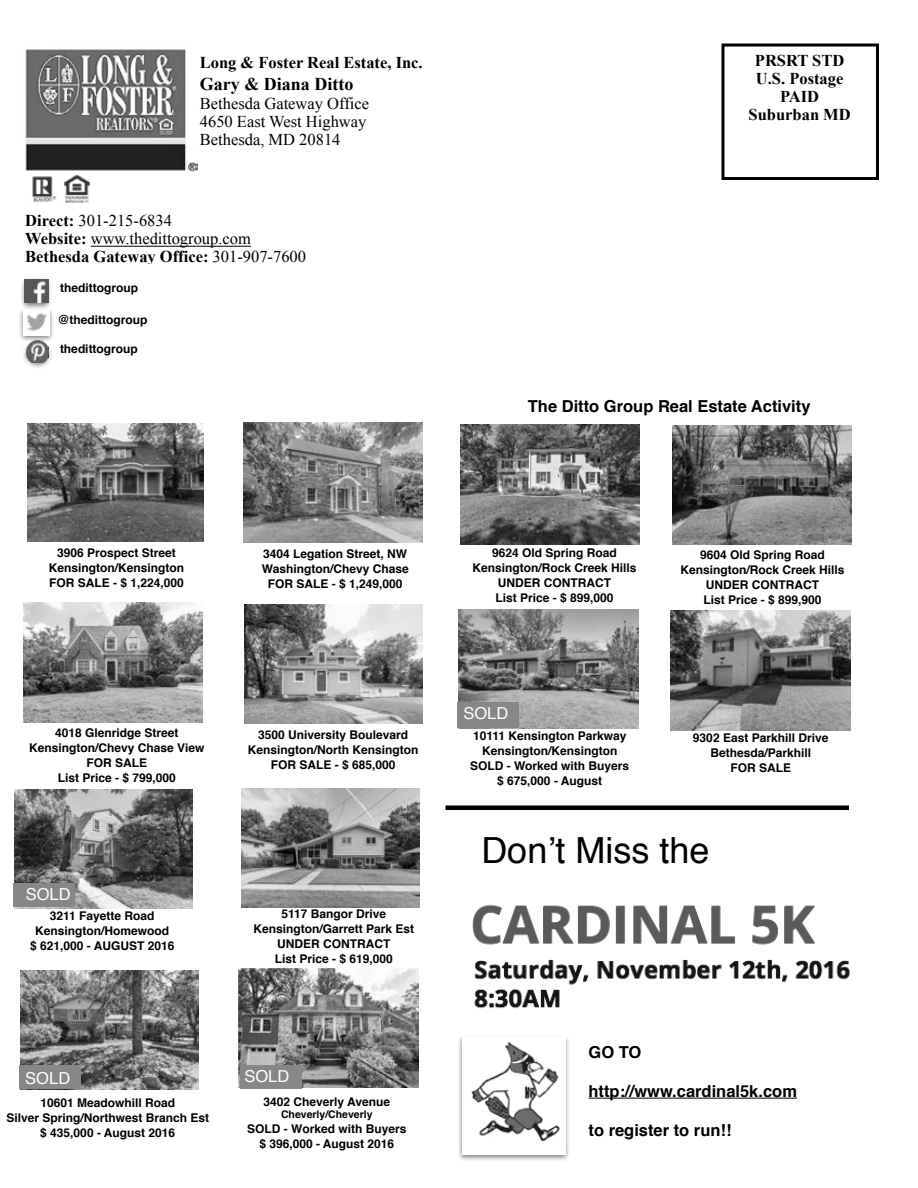
<style>
.page{position:relative;width:918px;height:1188px;background:#fff}
.page>*{position:absolute;margin:0;border:0;box-sizing:border-box;transform-origin:0 0}
.t1{font:36px "Helvetica";color:#000}
.t2{font:700 18px "Times New Roman";color:#000}
.t3{font:16.5px/18px "Times New Roman";color:#000}
.t4{font:700 16.5px "Helvetica";color:#000}
.t5{font:700 16.5px/18px "Times New Roman";color:#000;text-align:center}
.t6{font:16.5px "Helvetica";color:#fff}
.t7{font:700 12px/15px "Helvetica";color:#000;text-align:center}
.t8{font:700 10.5px "Helvetica";color:#000}
.s1{font-weight:700}
</style>
<div class="page">
<img style="left:239px;top:968px;width:180px;height:120px">
<div style="left:240px;top:1065px;width:62px;height:24px;background:#878787"></div>
<img style="left:459px;top:609px;width:179px;height:120px">
<div style="left:458px;top:702px;width:61px;height:26px;background:#878787"></div>
<img style="left:15px;top:789px;width:178px;height:119px">
<div style="left:14px;top:884px;width:61px;height:24px;background:#878787"></div>
<img style="left:25px;top:49px;width:173px;height:123px">
<img style="left:32px;top:174px;width:59px;height:29px">
<hr style="left:91px;top:246px;width:160px;height:1px;background:#000">
<div style="left:722px;top:44px;width:157px;height:136px;border:3px solid #000"></div>
<img style="left:19px;top:311px;width:34px;height:26px">
<img style="left:23px;top:311px;width:27px;height:25px">
<img style="left:21px;top:278px;width:30px;height:33px">
<img style="left:25px;top:279px;width:23px;height:24px">
<img style="left:20px;top:337px;width:32px;height:31px">
<img style="left:26px;top:341px;width:22px;height:22px">
<img style="left:672px;top:425px;width:180px;height:119px">
<img style="left:244px;top:605px;width:179px;height:119px">
<img style="left:20px;top:970px;width:178px;height:119px">
<img style="left:242px;top:789px;width:178px;height:119px">
<img style="left:460px;top:424px;width:180px;height:120px">
<div style="left:20px;top:1065px;width:61px;height:24px;background:#878787"></div>
<img style="left:670px;top:610px;width:180px;height:120px">
<img style="left:23px;top:603px;width:180px;height:120px">
<img style="left:243px;top:423px;width:180px;height:119px">
<img style="left:28px;top:423px;width:175px;height:119px">
<img style="left:458px;top:1037px;width:339px;height:124px">
<img style="left:462px;top:1037px;width:104px;height:118px">
<img style="left:472px;top:904px;width:378px;height:105px">
<hr style="left:589px;top:1098px;width:208px;height:1px;background:#000">
<hr style="left:446px;top:806px;width:403px;height:4px;background:#000">
<h3 class="t5" style="left:200px;top:53px;width:224px">Long &amp; Foster Real Estate, Inc.</h3>
<h2 class="t2" style="left:200px;top:72px;width:155px">Gary &amp; Diana Ditto</h2>
<h3 class="t3" style="left:200px;top:94px;width:171px">Bethesda Gateway Office<br>4650 East West Highway<br>Bethesda, MD 20814</h3>
<h3 class="t3" style="left:25px;top:212px;width:282px"><span class="s1">Direct:</span> 301-215-6834<br><span class="s1">Website:</span> www.thedittogroup.com<br><span class="s1">Bethesda Gateway Office:</span> 301-907-7600</h3>
<p class="t7" style="left:60px;top:281px;width:79px">thedittogroup</p>
<p class="t7" style="left:58px;top:312px;width:91px">@thedittogroup</p>
<p class="t7" style="left:60px;top:341px;width:79px">thedittogroup</p>
<h3 class="t5" style="left:749px;top:51px;width:104px">PRSRT STD<br>U.S. Postage<br>PAID<br>Suburban MD</h3>
<h3 class="t4" style="left:528px;top:393px;width:284px">The Ditto Group Real Estate Activity</h3>
<p class="t7" style="left:49px;top:545px;width:137px">3906 Prospect Street<br>Kensington/Kensington<br>FOR SALE - $ 1,224,000</p>
<p class="t7" style="left:262px;top:546px;width:148px">3404 Legation Street, NW<br>Washington/Chevy Chase<br>FOR SALE - $ 1,249,000</p>
<p class="t7" style="left:29px;top:726px;width:177px">4018 Glenridge Street<br>Kensington/Chevy Chase View<br>FOR SALE<br>List Price - $ 799,000</p>
<h3 class="t6" style="left:26px;top:881px;width:46px">SOLD</h3>
<p class="t7" style="left:30px;top:908px;width:146px">3211 Fayette Road<br>Kensington/Homewood<br>$ 621,000 - AUGUST 2016</p>
<p class="t7" style="left:248px;top:728px;width:172px">3500 University Boulevard<br>Kensington/North Kensington<br>FOR SALE - $ 685,000</p>
<p class="t7" style="left:253px;top:907px;width:162px">5117 Bangor Drive<br>Kensington/Garrett Park Est<br>UNDER CONTRACT<br>List Price - $ 619,000</p>
<h3 class="t6" style="left:25px;top:1065px;width:46px">SOLD</h3>
<p class="t7" style="left:6px;top:1095px;width:204px">10601 Meadowhill Road<br>Silver Spring/Northwest Branch Est $ 435,000 - August 2016</p>
<h3 class="t6" style="left:244px;top:1063px;width:46px">SOLD</h3>
<p class="t7" style="left:264px;top:1094px;width:128px">3402 Cheverly Avenue</p>
<p class="t8" style="left:281px;top:1106px;width:93px">Cheverly/Cheverly</p>
<p class="t7" style="left:247px;top:1121px;width:161px">SOLD - Worked with Buyers $ 396,000 - August 2016</p>
<p class="t7" style="left:473px;top:546px;width:166px">9624 Old Spring Road<br>Kensington/Rock Creek Hills<br>UNDER CONTRACT<br>List Price - $ 899,000</p>
<h3 class="t6" style="left:463px;top:701px;width:46px">SOLD</h3>
<p class="t7" style="left:470px;top:729px;width:161px">10111 Kensington Parkway<br>Kensington/Kensington<br>SOLD - Worked with Buyers $ 675,000 - August</p>
<p class="t7" style="left:681px;top:547px;width:166px">9604 Old Spring Road<br>Kensington/Rock Creek Hills<br>UNDER CONTRACT<br>List Price - $ 899,900</p>
<p class="t7" style="left:693px;top:730px;width:137px">9302 East Parkhill Drive<br>Bethesda/Parkhill<br>FOR SALE</p>
<h1 class="t1" style="left:481px;top:823px;width:230px">Don’t Miss the</h1>
<h3 class="t4" style="left:589px;top:1039px;width:54px">GO TO</h3>
<h3 class="t4" style="left:589px;top:1078px;width:210px">http://www.cardinal5k.com</h3>
<h3 class="t4" style="left:589px;top:1117px;width:145px">to register to run!!</h3>
</div>
